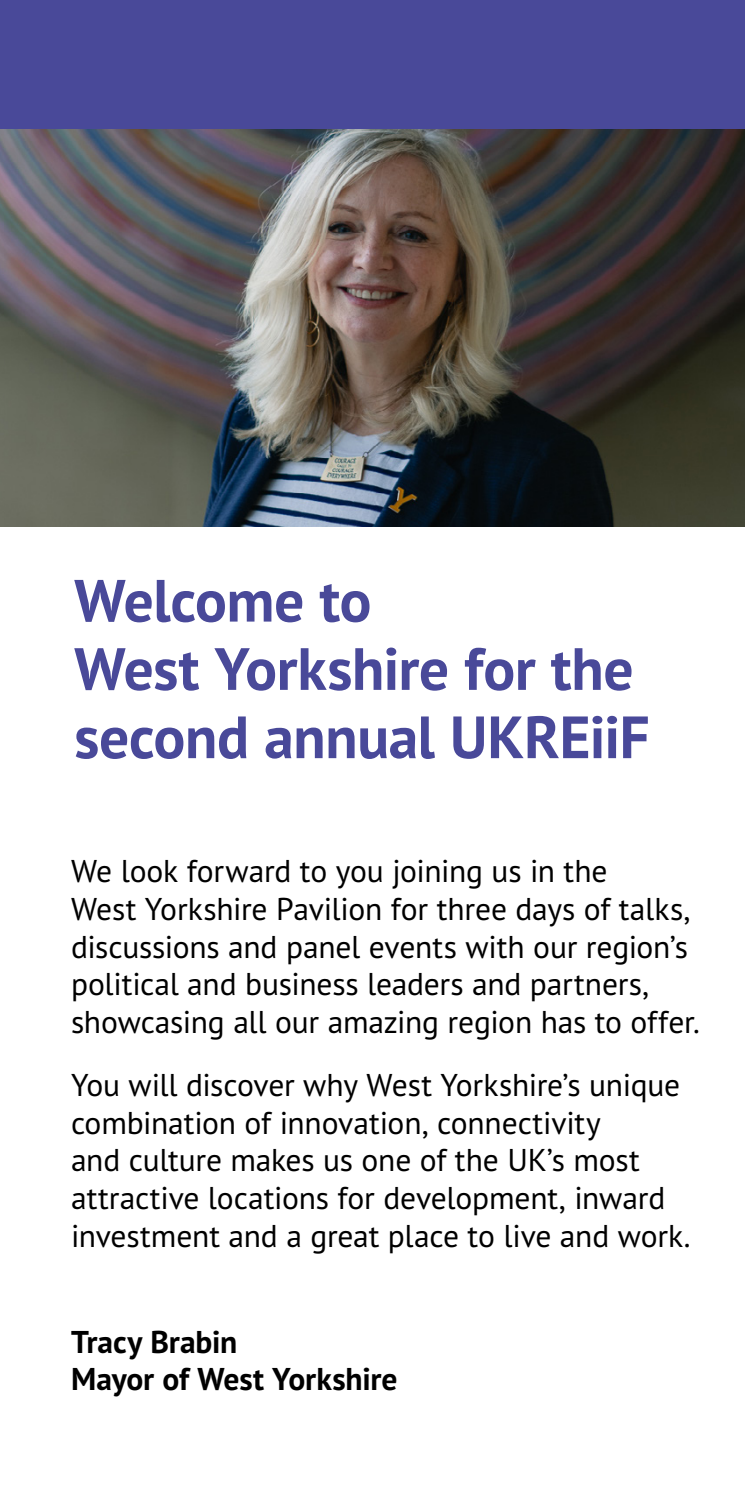
<style>
.page{position:relative;width:745px;height:1489px;background:#fff}
.page>*{position:absolute;margin:0;border:0;box-sizing:border-box;transform-origin:0 0}
.Date{font:700 59.5px/68.2px "PT Sans Pro";letter-spacing:-.01em;color:#494999}
.Body{font:31.5px/37.8px "PT Sans Pro";letter-spacing:-.005em;color:#000}
.Body-2{font:700 31.5px/37.8px "PT Sans Pro";letter-spacing:-.005em;color:#000}
</style>
<div class="page">
<div style="left:0;top:0;width:744px;height:129px;background:#494999"></div>
<img style="left:0;top:129px;width:744px;height:397px">
<h1 class="Date" style="left:74px;top:565px;width:576px">Welcome to<br>West Yorkshire for the second annual UKREiiF</h1>
<p class="Body" style="left:71px;top:851px;width:630px">We look forward to you joining us in the<br>West Yorkshire Pavilion for three days of talks, discussions and panel events with our region’s political and business leaders and partners, showcasing all our amazing region has to offer.</p>
<p class="Body" style="left:71px;top:1064px;width:620px">You will discover why West Yorkshire’s unique combination of innovation, connectivity<br>and culture makes us one of the UK’s most attractive locations for development, inward investment and a great place to live and work.</p>
<p class="Body-2" style="left:71px;top:1321px;width:328px">Tracy Brabin<br>Mayor of West Yorkshire</p>
</div>
